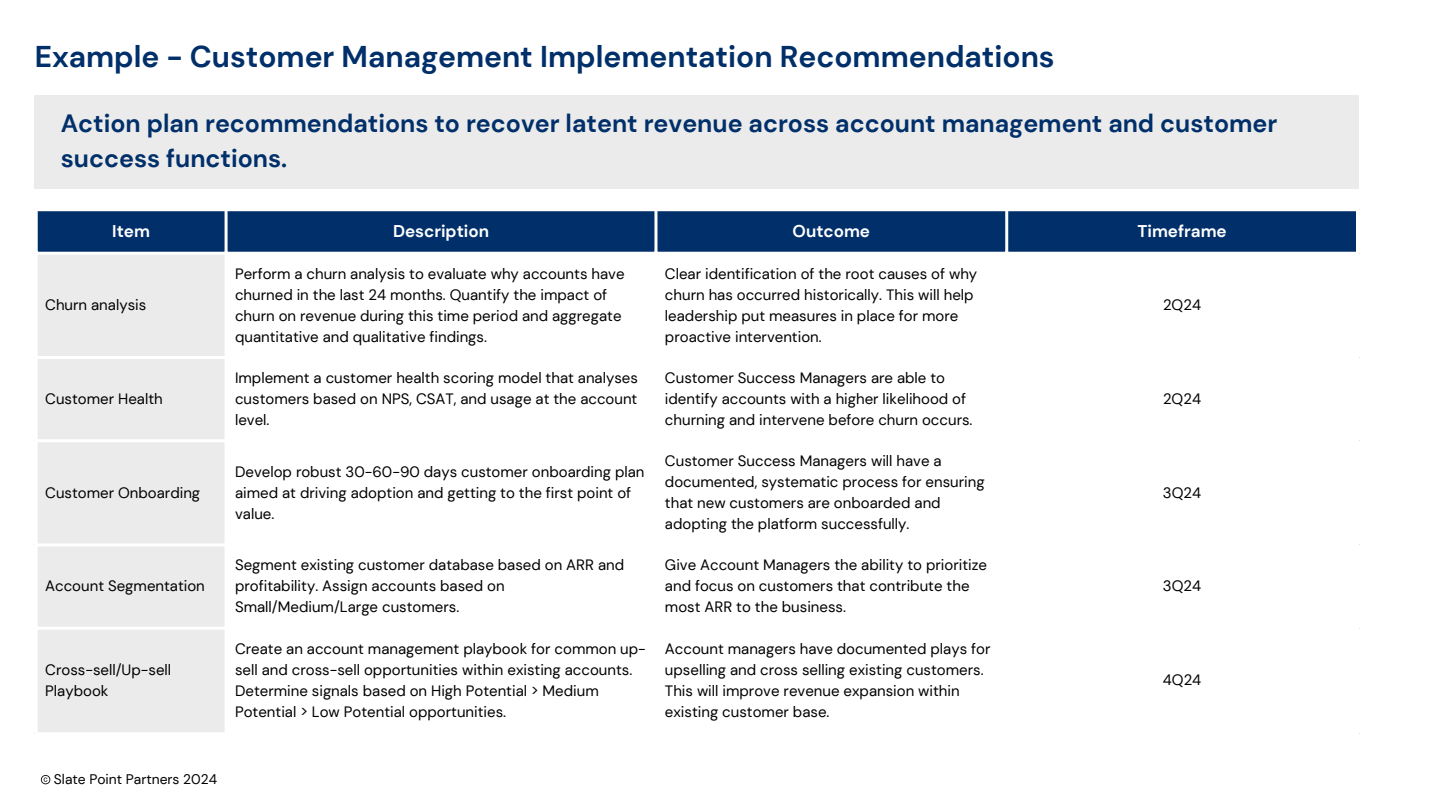
<style>
.page{position:relative;width:1440px;height:810px;background:#fff}
.page>*{position:absolute;margin:0;border:0;box-sizing:border-box;transform-origin:0 0}
.t1{font:700 30px "DM Sans";color:#002f69}
.t2{font:700 25px/34.5px "DM Sans";color:#002f69}
.t3{font:700 17px "DM Sans";color:#fff}
.t4{font:15px/21px "DM Sans";color:#000}
.t5{font:13.9px "DM Sans";color:#000}
</style>
<div class="page">
<div style="left:35px;top:95px;width:1324px;height:94px;background:#ebebeb"></div>
<div style="left:38px;top:211px;width:1318px;height:41px;background:#002f69"></div>
<div style="left:38px;top:255px;width:187px;height:477px;background:#ebebeb"></div>
<hr style="left:225px;top:211px;width:3px;height:521px;background:#fff">
<hr style="left:654px;top:211px;width:3px;height:521px;background:#fff">
<hr style="left:1005px;top:211px;width:3px;height:521px;background:#fff">
<hr style="left:35px;top:356px;width:1324px;height:3px;background:#fff">
<hr style="left:35px;top:439px;width:1324px;height:3px;background:#fff">
<hr style="left:35px;top:543px;width:1324px;height:3px;background:#fff">
<hr style="left:35px;top:627px;width:1324px;height:3px;background:#fff">
<svg style="left:41px;top:775px;width:9px;height:9px"></svg>
<h1 class="t1" style="left:35px;top:38px;width:1021px">Example - Customer Management Implementation Recommendations</h1>
<h2 class="t2" style="left:61px;top:107px;width:1218px">Action plan recommendations to recover latent revenue across account management and customer success functions.</h2>
<p class="t3" style="left:112px;top:220px;width:39px">Item</p>
<p class="t3" style="left:393px;top:220px;width:98px">Description</p>
<p class="t3" style="left:793px;top:220px;width:79px">Outcome</p>
<p class="t3" style="left:1137px;top:220px;width:91px">Timeframe</p>
<p class="t4" style="left:45px;top:295px;width:103px">Churn analysis</p>
<p class="t4" style="left:45px;top:388px;width:119px">Customer Health</p>
<p class="t4" style="left:45px;top:482px;width:157px">Customer Onboarding</p>
<p class="t4" style="left:45px;top:576px;width:161px">Account Segmentation</p>
<p class="t4" style="left:45px;top:659px;width:128px">Cross-sell/Up-sell<br>Playbook</p>
<p class="t4" style="left:235px;top:263px;width:391px">Perform a churn analysis to evaluate why accounts have churned in the last 24 months. Quantify the impact of churn on revenue during this time period and aggregate quantitative and qualitative findings.</p>
<p class="t4" style="left:665px;top:263px;width:314px">Clear identification of the root causes of why churn has occurred historically. This will help leadership put measures in place for more proactive intervention.</p>
<p class="t4" style="left:235px;top:367px;width:404px;text-align:justify">Implement a customer health scoring model that analyses customers based on NPS, CSAT, and usage at the account level.</p>
<p class="t4" style="left:665px;top:367px;width:309px">Customer Success Managers are able to identify accounts with a higher likelihood of churning and intervene before churn occurs.</p>
<p class="t4" style="left:235px;top:461px;width:411px">Develop robust 30-60-90 days customer onboarding plan aimed at driving adoption and getting to the first point of value.</p>
<p class="t4" style="left:665px;top:451px;width:321px">Customer Success Managers will have a documented, systematic process for ensuring that new customers are onboarded and adopting the platform successfully.</p>
<p class="t4" style="left:235px;top:555px;width:391px">Segment existing customer database based on ARR and profitability. Assign accounts based on<br>Small/Medium/Large customers.</p>
<p class="t4" style="left:665px;top:555px;width:324px">Give Account Managers the ability to prioritize and focus on customers that contribute the most ARR to the business.</p>
<p class="t4" style="left:235px;top:638px;width:412px">Create an account management playbook for common up&shy;sell and cross-sell opportunities within existing accounts.<br>Determine signals based on High Potential &gt; Medium Potential &gt; Low Potential opportunities.</p>
<p class="t4" style="left:665px;top:638px;width:327px">Account managers have documented plays for upselling and cross selling existing customers.<br>This will improve revenue expansion within existing customer base.</p>
<p class="t5" style="left:54px;top:770px;width:165px">Slate Point Partners 2024</p>
<p class="t4" style="left:1163px;top:295px;width:40px">2Q24</p>
<p class="t4" style="left:1163px;top:388px;width:40px">2Q24</p>
<p class="t4" style="left:1163px;top:482px;width:40px">3Q24</p>
<p class="t4" style="left:1163px;top:576px;width:40px">3Q24</p>
<p class="t4" style="left:1163px;top:670px;width:40px">4Q24</p>
</div>
